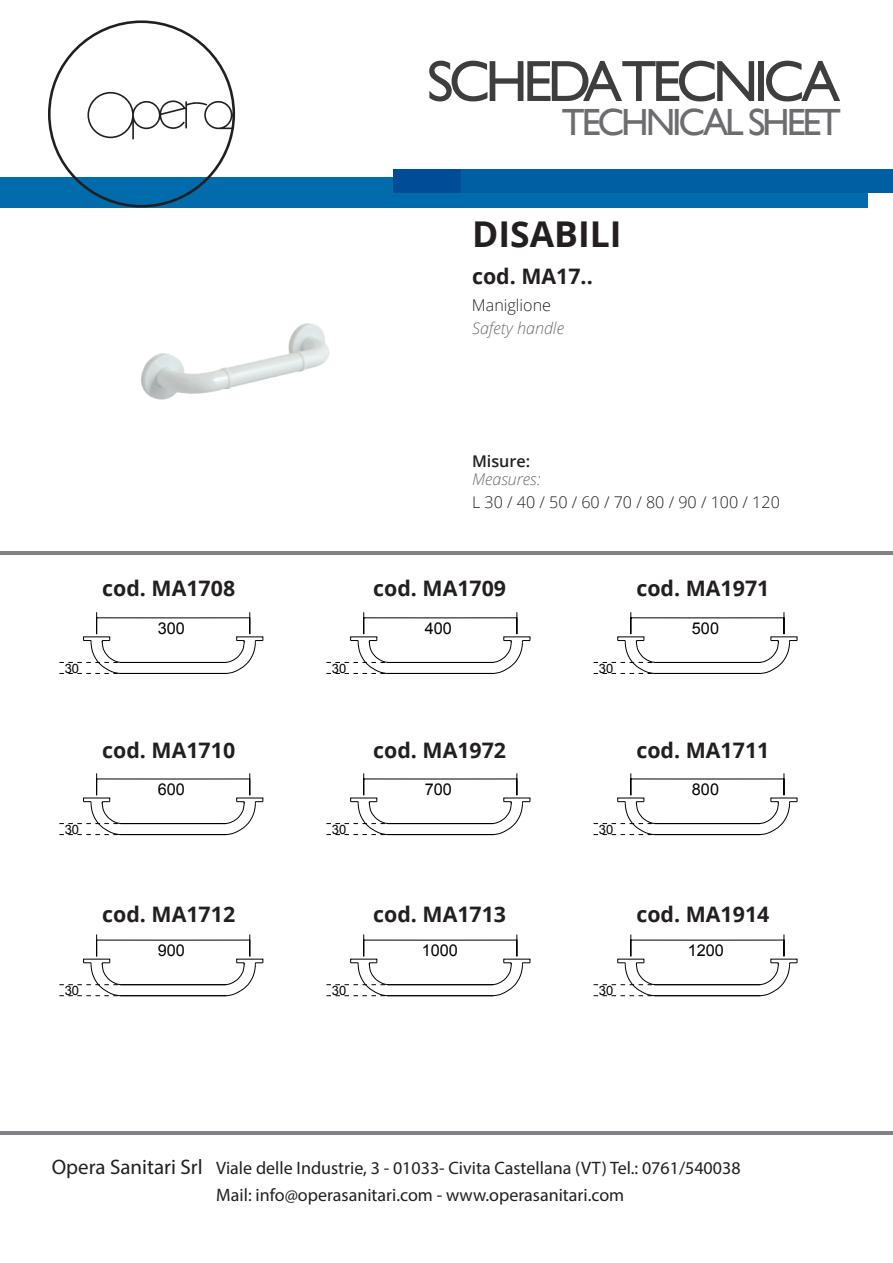
<style>
.page{position:relative;width:893px;height:1263px;background:#fff}
.page>*{position:absolute;margin:0;border:0;box-sizing:border-box;transform-origin:0 0}
.t1{font:58.35px "Gill Sans";letter-spacing:-.085em;color:#3e3e3f}
.t2{font:37.95px "Gill Sans";letter-spacing:-.085em;color:#6c6d70}
.t3{font:700 35.55px "Open Sans";color:#231f20}
.t4{font:700 21.3px "Open Sans";color:#231f20}
.t5{font:21px "Myriad Pro";color:#231f20}
.t6{font:18px/27px "Myriad Pro";color:#231f20}
.t7{font:300 16.2px "Open Sans";color:#231f20}
.t8{font:16.2px "Arial";color:#000001}
.t9{font:italic 300 16.2px "Open Sans";color:#6c6d70}
.t10{font:600 16.2px "Open Sans";color:#231f20}
.t11{font:12.9px "Arial";color:#000001}
</style>
<div class="page">
<div style="left:0;top:177px;width:868px;height:31px;background:#006cac"></div>
<div style="left:393px;top:169px;width:500px;height:24px;background:#005fa3"></div>
<div style="left:393px;top:169px;width:67px;height:24px;background:#004c97"></div>
<hr style="left:0;top:1131px;width:893px;height:3px;background:#808285">
<hr style="left:0;top:551px;width:893px;height:3px;background:#808285">
<svg style="left:48px;top:20px;width:187px;height:188px"></svg>
<hr style="left:120px;top:662px;width:103px;height:1px;background:#000001">
<hr style="left:120px;top:673px;width:103px;height:1px;background:#000001">
<svg style="left:223px;top:640px;width:40px;height:34px"></svg>
<svg style="left:96px;top:612px;width:154px;height:22px"></svg>
<svg style="left:59px;top:640px;width:65px;height:34px"></svg>
<hr style="left:387px;top:662px;width:103px;height:1px;background:#000001">
<hr style="left:387px;top:673px;width:103px;height:1px;background:#000001">
<svg style="left:490px;top:640px;width:40px;height:34px"></svg>
<svg style="left:363px;top:612px;width:154px;height:22px"></svg>
<svg style="left:326px;top:640px;width:65px;height:34px"></svg>
<hr style="left:654px;top:662px;width:103px;height:1px;background:#000001">
<hr style="left:654px;top:673px;width:103px;height:1px;background:#000001">
<svg style="left:757px;top:640px;width:40px;height:34px"></svg>
<svg style="left:630px;top:612px;width:154px;height:22px"></svg>
<svg style="left:593px;top:640px;width:65px;height:34px"></svg>
<svg style="left:59px;top:773px;width:204px;height:62px"></svg>
<svg style="left:326px;top:773px;width:204px;height:62px"></svg>
<svg style="left:593px;top:773px;width:204px;height:62px"></svg>
<svg style="left:59px;top:934px;width:204px;height:62px"></svg>
<svg style="left:326px;top:934px;width:204px;height:62px"></svg>
<svg style="left:593px;top:934px;width:204px;height:62px"></svg>
<img style="left:141px;top:323px;width:188px;height:77px">
<div style="left:606px;top:909px;width:102px;height:102px;border:8px solid #231f20;border-radius:50%"></div>
<div style="left:612px;top:942px;width:92px;height:14px;background:#fff"></div>
<h1 class="t1" style="left:427px;top:47px;width:415px">SCHEDA TECNICA</h1>
<h2 class="t2" style="left:562px;top:100px;width:281px">TECHNICAL SHEET</h2>
<h3 class="t3" style="left:472px;top:209px;width:151px">DISABILI</h3>
<p class="t4" style="left:472px;top:261px;width:122px">cod. MA17..</p>
<p class="t7" style="left:472px;top:294px;width:81px">Maniglione</p>
<p class="t9" style="left:472px;top:316px;width:94px">Safety handle</p>
<p class="t10" style="left:472px;top:450px;width:60px">Misure:</p>
<p class="t9" style="left:472px;top:467px;width:70px">Measures:</p>
<p class="t7" style="left:472px;top:491px;width:309px">L 30 / 40 / 50 / 60 / 70 / 80 / 90 / 100 / 120</p>
<p class="t4" style="left:102px;top:574px;width:134px">cod. MA1708</p>
<p class="t4" style="left:373px;top:574px;width:134px">cod. MA1709</p>
<p class="t4" style="left:636px;top:574px;width:134px">cod. MA1971</p>
<p class="t11" style="left:65px;top:660px;width:16px">30</p>
<p class="t8" style="left:158px;top:618px;width:29px">300</p>
<p class="t11" style="left:332px;top:660px;width:16px">30</p>
<p class="t8" style="left:425px;top:618px;width:29px">400</p>
<p class="t11" style="left:599px;top:660px;width:16px">30</p>
<p class="t8" style="left:692px;top:618px;width:29px">500</p>
<p class="t11" style="left:65px;top:821px;width:16px">30</p>
<p class="t4" style="left:102px;top:735px;width:134px">cod. MA1710</p>
<p class="t4" style="left:373px;top:735px;width:134px">cod. MA1972</p>
<p class="t4" style="left:636px;top:735px;width:134px">cod. MA1711</p>
<p class="t8" style="left:158px;top:779px;width:29px">600</p>
<p class="t11" style="left:332px;top:821px;width:16px">30</p>
<p class="t8" style="left:425px;top:779px;width:29px">700</p>
<p class="t11" style="left:599px;top:821px;width:16px">30</p>
<p class="t8" style="left:692px;top:779px;width:29px">800</p>
<p class="t11" style="left:65px;top:982px;width:16px">30</p>
<p class="t4" style="left:102px;top:899px;width:134px">cod. MA1712</p>
<p class="t4" style="left:373px;top:899px;width:134px">cod. MA1713</p>
<p class="t4" style="left:636px;top:899px;width:134px">cod. MA1914</p>
<p class="t8" style="left:158px;top:940px;width:29px">900</p>
<p class="t11" style="left:332px;top:982px;width:16px">30</p>
<p class="t8" style="left:422px;top:940px;width:38px">1000</p>
<p class="t11" style="left:599px;top:982px;width:16px">30</p>
<p class="t8" style="left:688px;top:940px;width:38px">1200</p>
<p class="t5" style="left:52px;top:1154px;width:153px">Opera Sanitari Srl</p>
<p class="t6" style="left:216px;top:1154px;width:526px">Viale delle Industrie, 3 - 01033- Civita Castellana (VT) Tel.: 0761/540038<br>Mail: info@operasanitari.com - www.operasanitari.com</p>
</div>
